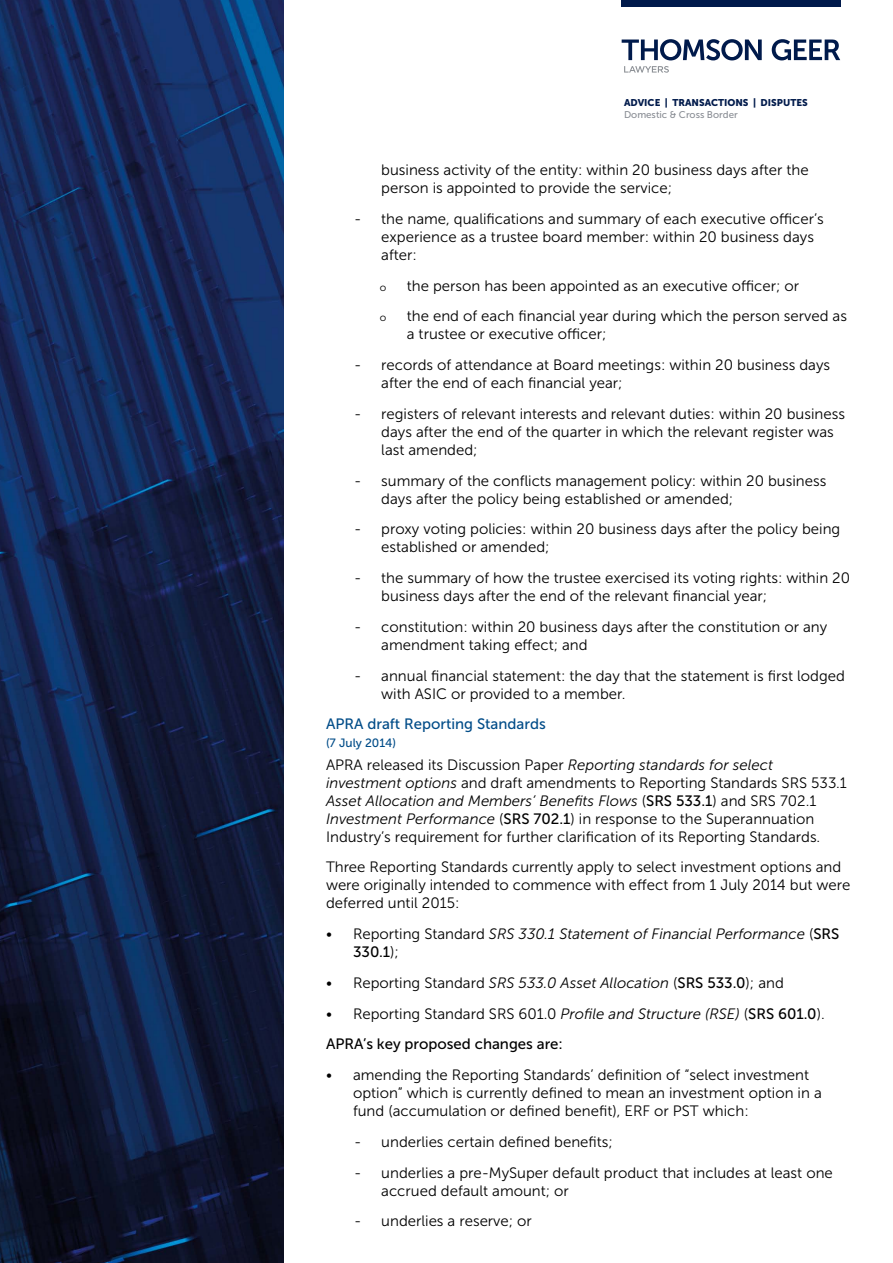
<style>
.page{position:relative;width:893px;height:1263px;background:#fff}
.page>*{position:absolute;margin:0;border:0;box-sizing:border-box;transform-origin:0 0}
.t1{font:15px/18px "Museo Sans 300";color:#000}
.t2{font:italic 15px "Museo Sans 300";color:#000}
.t3{font:15px "Museo Sans 500";color:#000}
.t4{font:15px "Museo Sans 500";color:#004c88}
.t5{font:12px "Museo Sans 500";color:#004c88}
.t6{font:10.5px "Museo Sans 300";color:#000}
.t7{font:9.75px "Museo Sans 900";color:#001a4b}
.t8{font:9.75px "Museo Sans 500";color:#8a8e95}
.s1{font-style:italic}
.s2{font-family:"Museo Sans 500"}
.s3{font-style:normal}
.s4{font-family:"Museo Sans 500";font-style:normal}
.s5{font-family:"Museo Sans 300"}
</style>
<div class="page">
<img style="left:0;top:0;width:283px;height:1263px">
<svg style="left:622px;top:39px;width:218px;height:21px"></svg>
<svg style="left:624px;top:66px;width:45px;height:7px"></svg>
<div style="left:622px;top:0;width:219px;height:6px;background:#001a4b"></div>
<p class="t7" style="left:624px;top:97px;width:185px">ADVICE | TRANSACTIONS | DISPUTES</p>
<p class="t8" style="left:624px;top:109px;width:115px">Domestic &amp; Cross Border</p>
<p class="t1" style="left:381px;top:161px;width:429px">business activity of the entity: within 20 business days after the person is appointed to provide the service;</p>
<p class="t1" style="left:381px;top:210px;width:444px;text-indent:-27px">- the name, qualifications and summary of each executive officer’s experience as a trustee board member: within 20 business days after:</p>
<p class="t6" style="left:380px;top:281px;width:8px">o</p>
<p class="t1" style="left:407px;top:276px;width:394px">the person has been appointed as an executive officer; or</p>
<p class="t6" style="left:380px;top:312px;width:8px">o</p>
<p class="t1" style="left:407px;top:307px;width:442px">the end of each financial year during which the person served as a trustee or executive officer;</p>
<p class="t1" style="left:381px;top:356px;width:450px;text-indent:-27px">- records of attendance at Board meetings: within 20 business days after the end of each financial year;</p>
<p class="t1" style="left:381px;top:405px;width:465px;text-indent:-27px">- registers of relevant interests and relevant duties: within 20 business days after the end of the quarter in which the relevant register was last amended;</p>
<p class="t1" style="left:381px;top:471px;width:447px;text-indent:-27px">- summary of the conflicts management policy: within 20 business days after the policy being established or amended;</p>
<p class="t1" style="left:381px;top:520px;width:461px;text-indent:-27px">- proxy voting policies: within 20 business days after the policy being established or amended;</p>
<p class="t1" style="left:381px;top:569px;width:470px;text-indent:-27px">- the summary of how the trustee exercised its voting rights: within 20 business days after the end of the relevant financial year;</p>
<p class="t1" style="left:381px;top:618px;width:448px;text-indent:-27px">- constitution: within 20 business days after the constitution or any amendment taking effect; and</p>
<p class="t1" style="left:381px;top:666px;width:465px;text-indent:-27px">- annual financial statement: the day that the statement is first lodged with ASIC or provided to a member.</p>
<p class="t4" style="left:326px;top:716px;width:221px">APRA draft Reporting Standards</p>
<p class="t5" style="left:326px;top:737px;width:71px">(7 July 2014)</p>
<p class="t1" style="left:326px;top:755px;width:522px">APRA released its Discussion Paper <span class="s1">Reporting standards for select investment options</span> and draft amendments to Reporting Standards SRS 533.1<br><span class="s1">Asset Allocation and Members’ Benefits Flows</span> (<span class="s2">SRS 533.1</span>) and SRS 702.1<br><span class="s1">Investment Performance</span> (<span class="s2">SRS 702.1</span>) in response to the Superannuation Industry’s requirement for further clarification of its Reporting Standards.</p>
<p class="t1" style="left:326px;top:858px;width:526px">Three Reporting Standards currently apply to select investment options and were originally intended to commence with effect from 1 July 2014 but were deferred until 2015:</p>
<p class="t2" style="left:326px;top:926px;width:515px"><span class="s3">• Reporting Standard</span> SRS 330.1 Statement of Financial Performance <span class="s3">(</span><span class="s4">SRS</span></p>
<p class="t3" style="left:353px;top:944px;width:48px">330.1<span class="s5">);</span></p>
<p class="t1" style="left:326px;top:974px;width:459px">• Reporting Standard <span class="s1">SRS 533.0 Asset Allocation</span> (<span class="s2">SRS 533.0</span>); and</p>
<p class="t1" style="left:326px;top:1004px;width:500px">• Reporting Standard SRS 601.0 <span class="s1">Profile and Structure (RSE)</span> (<span class="s2">SRS 601.0</span>).</p>
<p class="t3" style="left:326px;top:1036px;width:238px">APRA’s key proposed changes are:</p>
<p class="t1" style="left:353px;top:1066px;width:470px;text-indent:-27px">• amending the Reporting Standards’ definition of “select investment option” which is currently defined to mean an investment option in a fund (accumulation or defined benefit), ERF or PST which:</p>
<p class="t1" style="left:354px;top:1133px;width:260px">- underlies certain defined benefits;</p>
<p class="t1" style="left:381px;top:1163px;width:453px;text-indent:-27px">- underlies a pre-MySuper default product that includes at least one accrued default amount; or</p>
<p class="t1" style="left:354px;top:1212px;width:179px">- underlies a reserve; or</p>
</div>
